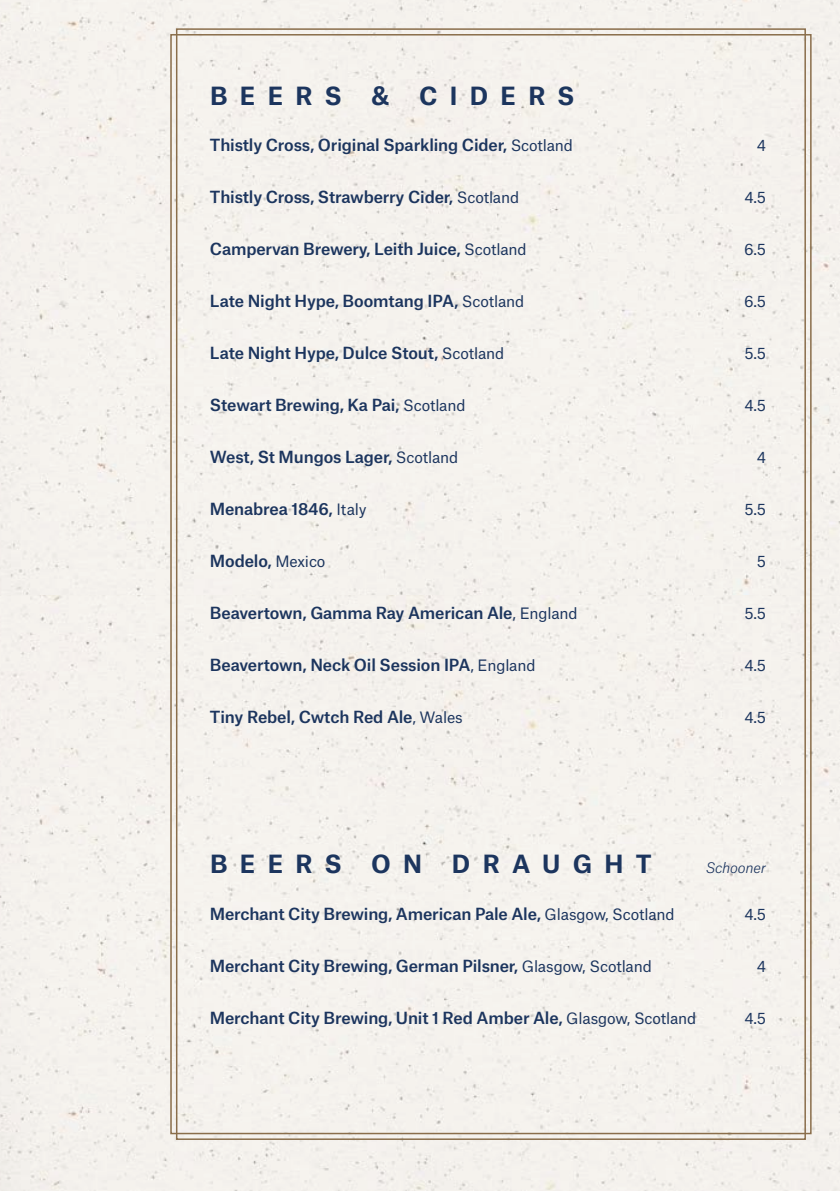
<style>
.page{position:relative;width:840px;height:1191px;background:#fff}
.page>*{position:absolute;margin:0;border:0;box-sizing:border-box;transform-origin:0 0}
.t1{font:700 24px "Atlas Grotesk";letter-spacing:.51em;color:#1c355e}
.t2{font:500 16px "Atlas Grotesk";letter-spacing:-.01em;color:#1c355e}
.t3{font:15px "Atlas Grotesk";color:#1c355e}
.t4{font:italic 300 14px "Atlas Grotesk";letter-spacing:-.01em;color:#1c355e}
.s1{font-weight:400;font-size:15px}
</style>
<div class="page">
<div style="left:0;top:0;width:839px;height:1191px;background:#f5f2ed"></div>
<h1 class="t1" style="left:210px;top:76px;width:365px">BEERS &amp; CIDERS</h1>
<p class="t2" style="left:210px;top:132px;width:364px">Thistly Cross, Original Sparkling Cider, <span class="s1">Scotland</span></p>
<p class="t3" style="left:756px;top:133px;width:11px">4</p>
<p class="t2" style="left:210px;top:184px;width:310px">Thistly Cross, Strawberry Cider, <span class="s1">Scotland</span></p>
<p class="t3" style="left:744px;top:185px;width:23px">4.5</p>
<p class="t2" style="left:210px;top:236px;width:318px">Campervan Brewery, Leith Juice, <span class="s1">Scotland</span></p>
<p class="t3" style="left:743px;top:237px;width:23px">6.5</p>
<p class="t2" style="left:210px;top:288px;width:315px">Late Night Hype, Boomtang IPA, <span class="s1">Scotland</span></p>
<p class="t3" style="left:743px;top:289px;width:23px">6.5</p>
<p class="t2" style="left:210px;top:340px;width:296px">Late Night Hype, Dulce Stout, <span class="s1">Scotland</span></p>
<p class="t3" style="left:744px;top:341px;width:23px">5.5</p>
<p class="t2" style="left:210px;top:392px;width:257px">Stewart Brewing, Ka Pai, <span class="s1">Scotland</span></p>
<p class="t3" style="left:744px;top:393px;width:23px">4.5</p>
<p class="t2" style="left:210px;top:444px;width:250px">West, St Mungos Lager, <span class="s1">Scotland</span></p>
<p class="t3" style="left:756px;top:445px;width:11px">4</p>
<p class="t2" style="left:210px;top:496px;width:158px">Menabrea 1846, <span class="s1">Italy</span></p>
<p class="t3" style="left:744px;top:497px;width:23px">5.5</p>
<p class="t2" style="left:210px;top:548px;width:117px">Modelo, <span class="s1">Mexico</span></p>
<p class="t3" style="left:756px;top:549px;width:11px">5</p>
<p class="t2" style="left:210px;top:600px;width:369px">Beavertown, Gamma Ray American Ale<span class="s1">, England</span></p>
<p class="t3" style="left:744px;top:601px;width:23px">5.5</p>
<p class="t2" style="left:210px;top:652px;width:327px">Beavertown, Neck Oil Session IPA<span class="s1">, England</span></p>
<p class="t3" style="left:744px;top:653px;width:23px">4.5</p>
<p class="t2" style="left:210px;top:704px;width:254px">Tiny Rebel, Cwtch Red Ale<span class="s1">, Wales</span></p>
<p class="t3" style="left:744px;top:705px;width:23px">4.5</p>
<h1 class="t1" style="left:210px;top:844px;width:442px">BEERS ON DRAUGHT</h1>
<p class="t4" style="left:705px;top:856px;width:62px">Schooner</p>
<p class="t2" style="left:210px;top:900px;width:466px">Merchant City Brewing, American Pale Ale, <span class="s1">Glasgow, Scotland</span></p>
<p class="t3" style="left:744px;top:901px;width:23px">4.5</p>
<p class="t2" style="left:210px;top:952px;width:443px">Merchant City Brewing, German Pilsner, <span class="s1">Glasgow, Scotland</span></p>
<p class="t3" style="left:756px;top:953px;width:11px">4</p>
<p class="t2" style="left:210px;top:1004px;width:487px">Merchant City Brewing, Unit 1 Red Amber Ale, <span class="s1">Glasgow, Scotland</span></p>
<p class="t3" style="left:744px;top:1005px;width:23px">4.5</p>
</div>
